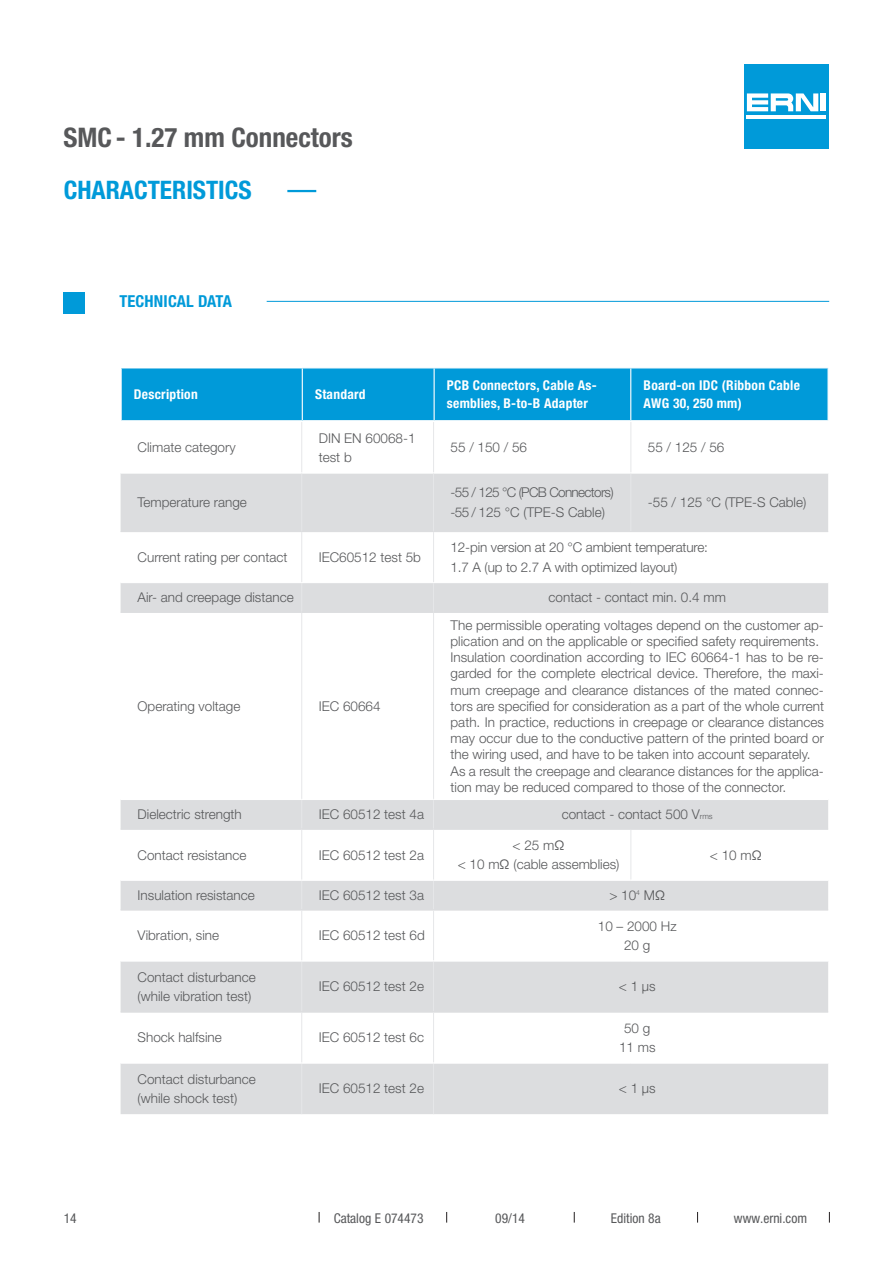
<style>
.page{position:relative;width:893px;height:1263px;background:#fff}
.page>*{position:absolute;margin:0;border:0;box-sizing:border-box;transform-origin:0 0}
.t1{font:700 condensed 27px "Helvetica Neue LT Pro";color:#57585a}
.t2{font:700 condensed 25.5px "Helvetica Neue LT Pro";color:#009ad9}
.t3{font:700 condensed 16.5px "Helvetica Neue LT Pro";letter-spacing:.01em;color:#009ad9}
.t4{font:300 13.5px/16.2px "Helvetica Neue LT Pro";color:#57585a}
.t5{font:700 condensed 13.5px/18px "Helvetica Neue LT Pro";letter-spacing:.02em;color:#fff}
.t6{font:300 13.5px/19.5px "Helvetica Neue LT Pro";letter-spacing:-.05em;color:#57585a}
.t7{font:condensed 13.5px "Helvetica Neue LT Pro";color:#57585a}
.s1{font-size:7.8px}
</style>
<div class="page">
<div style="left:744px;top:64px;width:85px;height:85px;background:#009ad9"></div>
<hr style="left:747px;top:115px;width:79px;height:4px;background:#fff">
<div style="left:821px;top:93px;width:5px;height:18px;background:#fff"></div>
<svg style="left:747px;top:93px;width:71px;height:18px"></svg>
<hr style="left:287px;top:190px;width:29px;height:2px;background:#009ad9">
<div style="left:121px;top:368px;width:181px;height:53px;background:#009ad9"></div>
<div style="left:303px;top:368px;width:524px;height:52px;background:#009ad9"></div>
<hr style="left:121px;top:368px;width:1px;height:52px;background:#fff">
<hr style="left:434px;top:368px;width:1px;height:52px;background:#fff">
<hr style="left:630px;top:368px;width:1px;height:52px;background:#fff">
<hr style="left:121px;top:420px;width:181px;height:1px;background:#fff">
<svg style="left:121px;top:474px;width:707px;height:640px"></svg>
<hr style="left:301px;top:422px;width:1px;height:50px;background:#e6e7e9">
<hr style="left:301px;top:532px;width:1px;height:50px;background:#e6e7e9">
<svg style="left:301px;top:583px;width:1px;height:29px"></svg>
<hr style="left:301px;top:613px;width:1px;height:186px;background:#e6e7e9">
<hr style="left:301px;top:830px;width:1px;height:50px;background:#e6e7e9">
<svg style="left:301px;top:881px;width:1px;height:28px"></svg>
<hr style="left:301px;top:910px;width:1px;height:50px;background:#e6e7e9">
<hr style="left:301px;top:962px;width:1px;height:49px;background:#e6e7e9">
<hr style="left:301px;top:1013px;width:1px;height:49px;background:#e6e7e9">
<hr style="left:301px;top:1064px;width:1px;height:50px;background:#e6e7e9">
<hr style="left:433px;top:422px;width:1px;height:50px;background:#e6e7e9">
<hr style="left:630px;top:422px;width:1px;height:50px;background:#e6e7e9">
<svg style="left:433px;top:583px;width:1px;height:29px"></svg>
<hr style="left:433px;top:613px;width:1px;height:186px;background:#e6e7e9">
<svg style="left:433px;top:881px;width:1px;height:28px"></svg>
<hr style="left:433px;top:910px;width:1px;height:50px;background:#e6e7e9">
<hr style="left:433px;top:962px;width:1px;height:49px;background:#e6e7e9">
<hr style="left:433px;top:1013px;width:1px;height:49px;background:#e6e7e9">
<hr style="left:433px;top:1064px;width:1px;height:50px;background:#e6e7e9">
<hr style="left:433px;top:532px;width:1px;height:50px;background:#e6e7e9">
<hr style="left:433px;top:830px;width:1px;height:50px;background:#e6e7e9">
<hr style="left:630px;top:830px;width:1px;height:50px;background:#e6e7e9">
<hr style="left:121px;top:960px;width:181px;height:2px;background:#fff">
<hr style="left:302px;top:960px;width:132px;height:2px;background:#fff">
<hr style="left:434px;top:960px;width:197px;height:2px;background:#fff">
<hr style="left:631px;top:960px;width:197px;height:2px;background:#fff">
<hr style="left:121px;top:582px;width:181px;height:1px;background:#fff">
<hr style="left:302px;top:582px;width:132px;height:1px;background:#fff">
<hr style="left:434px;top:582px;width:197px;height:1px;background:#fff">
<hr style="left:631px;top:582px;width:197px;height:1px;background:#fff">
<hr style="left:121px;top:880px;width:181px;height:1px;background:#fff">
<hr style="left:302px;top:880px;width:132px;height:1px;background:#fff">
<hr style="left:434px;top:880px;width:197px;height:1px;background:#fff">
<hr style="left:631px;top:880px;width:197px;height:1px;background:#fff">
<hr style="left:121px;top:612px;width:181px;height:1px;background:#dcdddf">
<hr style="left:302px;top:612px;width:132px;height:1px;background:#dcdddf">
<hr style="left:434px;top:612px;width:197px;height:1px;background:#dcdddf">
<hr style="left:631px;top:612px;width:197px;height:1px;background:#dcdddf">
<hr style="left:121px;top:909px;width:181px;height:1px;background:#dcdddf">
<hr style="left:302px;top:909px;width:132px;height:1px;background:#dcdddf">
<hr style="left:434px;top:909px;width:197px;height:1px;background:#dcdddf">
<hr style="left:631px;top:909px;width:197px;height:1px;background:#dcdddf">
<hr style="left:121px;top:799px;width:181px;height:1px;background:#fff">
<hr style="left:302px;top:799px;width:132px;height:1px;background:#fff">
<hr style="left:434px;top:799px;width:197px;height:1px;background:#fff">
<hr style="left:631px;top:799px;width:197px;height:1px;background:#fff">
<hr style="left:121px;top:1062px;width:181px;height:2px;background:#fff">
<hr style="left:302px;top:1062px;width:132px;height:2px;background:#fff">
<hr style="left:434px;top:1062px;width:197px;height:2px;background:#fff">
<hr style="left:631px;top:1062px;width:197px;height:2px;background:#fff">
<hr style="left:301px;top:474px;width:1px;height:57px;background:#e6e7e9">
<hr style="left:433px;top:474px;width:1px;height:57px;background:#e6e7e9">
<hr style="left:630px;top:474px;width:1px;height:57px;background:#e6e7e9">
<svg style="left:301px;top:800px;width:1px;height:29px"></svg>
<svg style="left:433px;top:800px;width:1px;height:29px"></svg>
<hr style="left:121px;top:531px;width:181px;height:1px;background:#dcdddf">
<hr style="left:302px;top:531px;width:132px;height:1px;background:#dcdddf">
<hr style="left:434px;top:531px;width:197px;height:1px;background:#dcdddf">
<hr style="left:631px;top:531px;width:197px;height:1px;background:#dcdddf">
<hr style="left:121px;top:829px;width:181px;height:1px;background:#dcdddf">
<hr style="left:302px;top:829px;width:132px;height:1px;background:#dcdddf">
<hr style="left:434px;top:829px;width:197px;height:1px;background:#dcdddf">
<hr style="left:631px;top:829px;width:197px;height:1px;background:#dcdddf">
<hr style="left:121px;top:1011px;width:181px;height:2px;background:#dcdddf">
<hr style="left:302px;top:1011px;width:132px;height:2px;background:#dcdddf">
<hr style="left:434px;top:1011px;width:197px;height:2px;background:#dcdddf">
<hr style="left:631px;top:1011px;width:197px;height:2px;background:#dcdddf">
<hr style="left:267px;top:301px;width:562px;height:1px;background:#009ad9">
<div style="left:64px;top:292px;width:21px;height:21px;background:#009ad9"></div>
<h1 class="t1" style="left:64px;top:121px;width:291px">SMC- 1.27 mm Connectors</h1>
<h2 class="t2" style="left:64px;top:175px;width:189px">CHARACTERISTICS</h2>
<p class="t3" style="left:119px;top:291px;width:114px">TECHNICAL DATA</p>
<p class="t5" style="left:134px;top:385px;width:65px">Description</p>
<p class="t5" style="left:315px;top:385px;width:52px">Standard</p>
<p class="t5" style="left:447px;top:376px;width:151px">PCB Connectors, Cable As&shy;semblies, B-to-B Adapter</p>
<p class="t5" style="left:644px;top:376px;width:158px">Board-on IDC (Ribbon Cable<br>AWG 30, 250 mm)</p>
<p class="t4" style="left:138px;top:439px;width:100px">Climate category</p>
<p class="t4" style="left:319px;top:428px;width:98px;line-height:19.5px">DIN EN 60068-1 test b</p>
<p class="t4" style="left:451px;top:439px;width:78px">55 / 150 / 56</p>
<p class="t4" style="left:648px;top:439px;width:78px">55 / 125 / 56</p>
<p class="t4" style="left:138px;top:494px;width:111px">Temperature range</p>
<p class="t6" style="left:451px;top:483px;width:165px">-55 / 125 °C (PCB Connectors) -55 / 125 °C (TPE-S Cable)</p>
<p class="t4" style="left:648px;top:494px;width:160px">-55 / 125 °C (TPE-S Cable)</p>
<p class="t4" style="left:138px;top:549px;width:151px">Current rating per contact</p>
<p class="t4" style="left:319px;top:549px;width:104px">IEC60512 test 5b</p>
<p class="t4" style="left:451px;top:537px;width:259px;line-height:19.5px">12-pin version at 20 °C ambient temperature:<br>1.7 A (up to 2.7 A with optimized layout)</p>
<p class="t4" style="left:138px;top:589px;width:158px">Air- and creepage distance</p>
<p class="t4" style="left:549px;top:589px;width:179px">contact - contact min. 0.4 mm</p>
<p class="t4" style="left:138px;top:697px;width:104px">Operating voltage</p>
<p class="t4" style="left:319px;top:697px;width:63px">IEC 60664</p>
<p class="t4" style="left:451px;top:616px;width:375px">The permissible operating voltages depend on the customer ap&shy;plication and on the applicable or specified safety requirements.<br>Insulation coordination according to IEC 60664-1 has to be re&shy;garded for the complete electrical device. Therefore, the maxi&shy;mum creepage and clearance distances of the mated connec&shy;tors are specified for consideration as a part of the whole current path. In practice, reductions in creepage or clearance distances may occur due to the conductive pattern of the printed board or the wiring used, and have to be taken into account separately.<br>As a result the creepage and clearance distances for the applica&shy;tion may be reduced compared to those of the connector.</p>
<p class="t4" style="left:138px;top:806px;width:106px">Dielectric strength</p>
<p class="t4" style="left:319px;top:806px;width:107px">IEC 60512 test 4a</p>
<p class="t4" style="left:562px;top:806px;width:152px">contact - contact 500 V<span class="s1">rms</span></p>
<p class="t4" style="left:138px;top:846px;width:110px">Contact resistance</p>
<p class="t4" style="left:319px;top:846px;width:107px">IEC 60512 test 2a</p>
<p class="t4" style="left:458px;top:835px;width:163px;line-height:19.5px;text-align:center">&lt; 25 mΩ<br>&lt; 10 mΩ (cable assemblies)</p>
<p class="t4" style="left:710px;top:846px;width:53px">&lt; 10 mΩ</p>
<p class="t4" style="left:138px;top:887px;width:119px">Insulation resistance</p>
<p class="t4" style="left:319px;top:887px;width:107px">IEC 60512 test 3a</p>
<p class="t4" style="left:609px;top:887px;width:57px">&gt; 10<sup>4</sup> MΩ</p>
<p class="t4" style="left:138px;top:927px;width:83px">Vibration, sine</p>
<p class="t4" style="left:319px;top:927px;width:108px">IEC 60512 test 6d</p>
<p class="t4" style="left:598px;top:916px;width:80px;line-height:19.5px;text-align:center">10 – 2000 Hz<br>20 g</p>
<p class="t4" style="left:138px;top:967px;width:120px;line-height:19.5px">Contact disturbance (while vibration test)</p>
<p class="t4" style="left:319px;top:978px;width:107px">IEC 60512 test 2e</p>
<p class="t4" style="left:619px;top:978px;width:38px">&lt; 1 µs</p>
<p class="t4" style="left:138px;top:1029px;width:86px">Shock halfsine</p>
<p class="t4" style="left:319px;top:1029px;width:107px">IEC 60512 test 6c</p>
<p class="t4" style="left:619px;top:1018px;width:38px;line-height:19.5px;text-align:center">50 g<br>11 ms</p>
<p class="t4" style="left:138px;top:1069px;width:120px;line-height:19.5px">Contact disturbance (while shock test)</p>
<p class="t4" style="left:319px;top:1080px;width:107px">IEC 60512 test 2e</p>
<p class="t4" style="left:619px;top:1080px;width:38px">&lt; 1 µs</p>
<p class="t7" style="left:64px;top:1210px;width:14px">14</p>
<p class="t7" style="left:334px;top:1210px;width:91px">Catalog E 074473</p>
<p class="t7" style="left:495px;top:1210px;width:31px">09/14</p>
<p class="t7" style="left:611px;top:1210px;width:51px">Edition 8a</p>
<p class="t7" style="left:734px;top:1210px;width:75px">www.erni.com</p>
</div>
